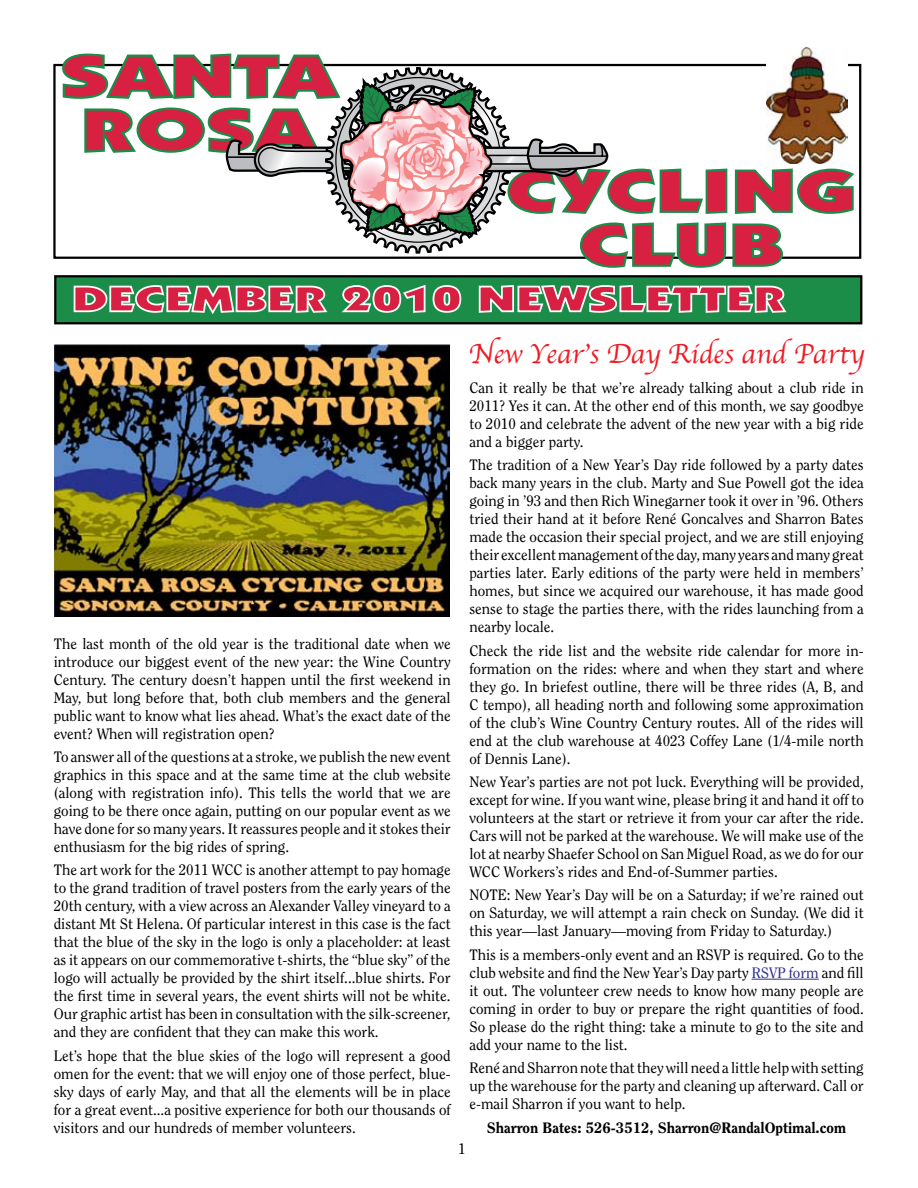
<style>
.page{position:relative;width:918px;height:1188px;background:#fff}
.page>*{position:absolute;margin:0;border:0;box-sizing:border-box;transform-origin:0 0}
.t1{font:900 36px "Itc Kabel";color:#d82042;scale:1.5 1}
.t2{font:28.5px "Apple Chancery";color:#ed1c24}
.t3{font:15px/18px "Clearface";color:#000;text-align:justify}
.t4{font:800 15px "Clearface";color:#000}
.s1{color:#2e3192}
</style>
<div class="page">
<svg style="left:61px;top:54px;width:795px;height:214px"></svg>
<div style="left:54px;top:275px;width:808px;height:49px;background:#1c8d48;border:2px solid #000"></div>
<svg style="left:73px;top:285px;width:255px;height:30px"></svg>
<svg style="left:342px;top:284px;width:84px;height:29px"></svg>
<svg style="left:432px;top:285px;width:30px;height:28px"></svg>
<svg style="left:478px;top:285px;width:309px;height:28px"></svg>
<img style="left:55px;top:344px;width:395px;height:273px">
<hr style="left:752px;top:979px;width:67px;height:1px;background:#2e3192">
<img style="left:766px;top:47px;width:81px;height:116px">
<h1 class="t1" style="left:72px;top:277px;width:478px">DECEMBER 2010 NEWSLETTER</h1>
<h2 class="t2" style="left:469px;top:331px;width:397px">New Year’s Day Rides and Party</h2>
<p class="t3" style="left:54px;top:634px;width:398px">The last month of the old year is the traditional date when we introduce our biggest event of the new year: the Wine Country Century. The century doesn’t happen until the first weekend in May, but long before that, both club members and the general public want to know what lies ahead. What’s the exact date of the event? When will registration open?</p>
<p class="t3" style="left:54px;top:748px;width:398px">To answer all of the questions at a stroke, we publish the new event graphics in this space and at the same time at the club website (along with registration info). This tells the world that we are going to be there once again, putting on our popular event as we have done for so many years. It reassures people and it stokes their enthusiasm for the big rides of spring.</p>
<p class="t3" style="left:54px;top:861px;width:398px">The art work for the 2011 WCC is another attempt to pay homage to the grand tradition of travel posters from the early years of the 20th century, with a view across an Alexander Valley vineyard to a distant Mt St Helena. Of particular interest in this case is the fact that the blue of the sky in the logo is only a placeholder: at least as it appears on our commemorative t-shirts, the “blue sky” of the logo will actually be provided by the shirt itself...blue shirts. For the first time in several years, the event shirts will not be white.<br>Our graphic artist has been in consultation with the silk-screener, and they are confident that they can make this work.</p>
<p class="t3" style="left:54px;top:1046px;width:398px">Let’s hope that the blue skies of the logo will represent a good omen for the event: that we will enjoy one of those perfect, blue&shy;sky days of early May, and that all the elements will be in place for a great event...a positive experience for both our thousands of visitors and our hundreds of member volunteers.</p>
<p class="t3" style="left:469px;top:378px;width:396px">Can it really be that we’re already talking about a club ride in 2011? Yes it can. At the other end of this month, we say goodbye to 2010 and celebrate the advent of the new year with a big ride and a bigger party.</p>
<p class="t3" style="left:469px;top:456px;width:396px">The tradition of a New Year’s Day ride followed by a party dates back many years in the club. Marty and Sue Powell got the idea going in ’93 and then Rich Winegarner took it over in ’96. Others tried their hand at it before René Goncalves and Sharron Bates made the occasion their special project, and we are still enjoying their excellent management of the day, many years and many great parties later. Early editions of the party were held in members’ homes, but since we acquired our warehouse, it has made good sense to stage the parties there, with the rides launching from a nearby locale.</p>
<p class="t3" style="left:469px;top:641px;width:396px">Check the ride list and the website ride calendar for more in&shy;formation on the rides: where and when they start and where they go. In briefest outline, there will be three rides (A, B, and C tempo), all heading north and following some approximation of the club’s Wine Country Century routes. All of the rides will end at the club warehouse at 4023 Coffey Lane (1/4-mile north of Dennis Lane).</p>
<p class="t3" style="left:469px;top:773px;width:396px">New Year’s parties are not pot luck. Everything will be provided, except for wine. If you want wine, please bring it and hand it off to volunteers at the start or retrieve it from your car after the ride.<br>Cars will not be parked at the warehouse. We will make use of the lot at nearby Shaefer School on San Miguel Road, as we do for our WCC Workers’s rides and End-of-Summer parties.</p>
<p class="t3" style="left:469px;top:886px;width:396px">NOTE: New Year’s Day will be on a Saturday; if we’re rained out on Saturday, we will attempt a rain check on Sunday. (We did it this year—last January—moving from Friday to Saturday.)</p>
<p class="t3" style="left:469px;top:945px;width:396px">This is a members-only event and an RSVP is required. Go to the club website and find the New Year’s Day party <span class="s1">RSVP form</span> and fill it out. The volunteer crew needs to know how many people are coming in order to buy or prepare the right quantities of food.<br>So please do the right thing: take a minute to go to the site and add your name to the list.</p>
<p class="t3" style="left:469px;top:1059px;width:396px">René and Sharron note that they will need a little help with setting up the warehouse for the party and cleaning up afterward. Call or e-mail Sharron if you want to help.</p>
<p class="t4" style="left:487px;top:1118px;width:361px">Sharron Bates: 526-3512, Sharron@RandalOptimal.com</p>
<p class="t3" style="left:458px;top:1140px;width:9px">1</p>
</div>
